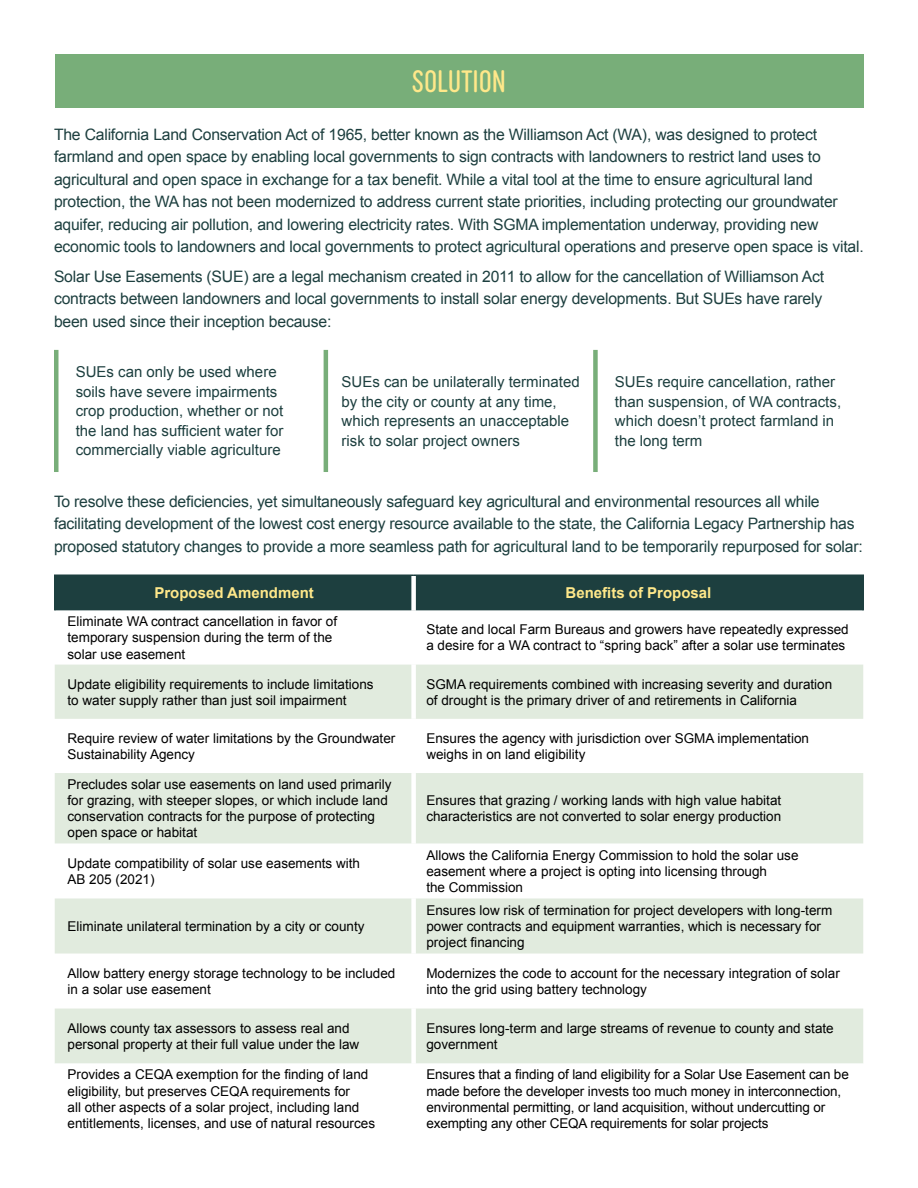
<style>
.page{position:relative;width:918px;height:1188px;background:#fff}
.page>*{position:absolute;margin:0;border:0;box-sizing:border-box;transform-origin:0 0}
.t1{font:30px "Diazo MVB Ex Cond";color:#ffe88a}
.t2{font:15.75px/22.5px "Arial";letter-spacing:-.015em;color:#1d3f3f}
.t3{font:15px/19.5px "Arial";color:#1d3f3f}
.t4{font:700 15px "Arial";color:#ffe88a}
.t5{font:13.5px/16.2px "Arial";color:#000}
</style>
<div class="page">
<div style="left:55px;top:54px;width:808px;height:54px;background:#78ae79"></div>
<hr style="left:54px;top:350px;width:4px;height:122px;background:#78ae79">
<hr style="left:324px;top:350px;width:4px;height:122px;background:#78ae79">
<div style="left:593px;top:350px;width:5px;height:122px;background:#78ae79"></div>
<div style="left:56px;top:576px;width:806px;height:34px;background:#1d3f3f"></div>
<svg style="left:55px;top:665px;width:808px;height:399px;fill:#e1ebde"></svg>
<hr style="left:54px;top:575px;width:360px;height:1px;background:#1d3f3f">
<hr style="left:54px;top:576px;width:2px;height:34px;background:#1d3f3f">
<hr style="left:414px;top:575px;width:450px;height:1px;background:#1d3f3f">
<hr style="left:862px;top:576px;width:2px;height:34px;background:#1d3f3f">
<div style="left:411px;top:576px;width:5px;height:34px;background:#fff"></div>
<div style="left:411px;top:665px;width:5px;height:54px;background:#fff"></div>
<div style="left:411px;top:719px;width:5px;height:54px;background:#fff"></div>
<div style="left:411px;top:773px;width:5px;height:70px;background:#fff"></div>
<div style="left:411px;top:843px;width:5px;height:56px;background:#fff"></div>
<div style="left:411px;top:899px;width:5px;height:55px;background:#fff"></div>
<div style="left:411px;top:954px;width:5px;height:55px;background:#fff"></div>
<div style="left:411px;top:1009px;width:5px;height:55px;background:#fff"></div>
<h1 class="t1" style="left:412px;top:59px;width:96px">SOLUTION</h1>
<p class="t2" style="left:54px;top:123px;width:811px">The California Land Conservation Act of 1965, better known as the Williamson Act (WA), was designed to protect farmland and open space by enabling local governments to sign contracts with landowners to restrict land uses to agricultural and open space in exchange for a tax benefit. While a vital tool at the time to ensure agricultural land protection, the WA has not been modernized to address current state priorities, including protecting our groundwater aquifer, reducing air pollution, and lowering electricity rates. With SGMA implementation underway, providing new economic tools to landowners and local governments to protect agricultural operations and preserve open space is vital.</p>
<p class="t2" style="left:54px;top:265px;width:772px;text-align:justify">Solar Use Easements (SUE) are a legal mechanism created in 2011 to allow for the cancellation of Williamson Act contracts between landowners and local governments to install solar energy developments. But SUEs have rarely been used since their inception because:</p>
<p class="t3" style="left:76px;top:363px;width:209px">SUEs can only be used where soils have severe impairments crop production, whether or not the land has sufficient water for commercially viable agriculture</p>
<p class="t3" style="left:342px;top:372px;width:240px">SUEs can be unilaterally terminated by the city or county at any time, which represents an unacceptable risk to solar project owners</p>
<p class="t3" style="left:615px;top:372px;width:228px">SUEs require cancellation, rather than suspension, of WA contracts, which doesn’t protect farmland in the long term</p>
<p class="t2" style="left:54px;top:490px;width:810px">To resolve these deficiencies, yet simultaneously safeguard key agricultural and environmental resources all while facilitating development of the lowest cost energy resource available to the state, the California Legacy Partnership has proposed statutory changes to provide a more seamless path for agricultural land to be temporarily repurposed for solar:</p>
<p class="t4" style="left:154px;top:583px;width:161px">Proposed Amendment</p>
<p class="t4" style="left:566px;top:583px;width:147px">Benefits of Proposal</p>
<p class="t5" style="left:68px;top:613px;width:271px">Eliminate WA contract cancellation in favor of temporary suspension during the term of the solar use easement</p>
<p class="t5" style="left:426px;top:622px;width:424px">State and local Farm Bureaus and growers have repeatedly expressed a desire for a WA contract to “spring back” after a solar use terminates</p>
<p class="t5" style="left:68px;top:676px;width:308px">Update eligibility requirements to include limitations to water supply rather than just soil impairment</p>
<p class="t5" style="left:426px;top:676px;width:407px">SGMA requirements combined with increasing severity and duration of drought is the primary driver of and retirements in California</p>
<p class="t5" style="left:68px;top:730px;width:329px">Require review of water limitations by the Groundwater<br>Sustainability Agency</p>
<p class="t5" style="left:426px;top:730px;width:384px">Ensures the agency with jurisdiction over SGMA implementation weighs in on land eligibility</p>
<p class="t5" style="left:68px;top:776px;width:326px">Precludes solar use easements on land used primarily for grazing, with steeper slopes, or which include land conservation contracts for the purpose of protecting open space or habitat</p>
<p class="t5" style="left:426px;top:792px;width:356px">Ensures that grazing / working lands with high value habitat characteristics are not converted to solar energy production</p>
<p class="t5" style="left:68px;top:855px;width:294px">Update compatibility of solar use easements with<br>AB 205 (2021)</p>
<p class="t5" style="left:426px;top:847px;width:374px">Allows the California Energy Commission to hold the solar use easement where a project is opting into licensing through<br>the Commission</p>
<p class="t5" style="left:68px;top:918px;width:299px">Eliminate unilateral termination by a city or county</p>
<p class="t5" style="left:426px;top:902px;width:407px">Ensures low risk of termination for project developers with long-term power contracts and equipment warranties, which is necessary for project financing</p>
<p class="t5" style="left:68px;top:965px;width:329px">Allow battery energy storage technology to be included in a solar use easement</p>
<p class="t5" style="left:426px;top:965px;width:415px">Modernizes the code to account for the necessary integration of solar into the grid using battery technology</p>
<p class="t5" style="left:68px;top:1020px;width:293px">Allows county tax assessors to assess real and personal property at their full value under the law</p>
<p class="t5" style="left:426px;top:1020px;width:409px">Ensures long-term and large streams of revenue to county and state government</p>
<p class="t5" style="left:68px;top:1067px;width:309px">Provides a CEQA exemption for the finding of land eligibility, but preserves CEQA requirements for<br>all other aspects of a solar project, including land entitlements, licenses, and use of natural resources</p>
<p class="t5" style="left:426px;top:1067px;width:424px">Ensures that a finding of land eligibility for a Solar Use Easement can be made before the developer invests too much money in interconnection, environmental permitting, or land acquisition, without undercutting or exempting any other CEQA requirements for solar projects</p>
</div>
